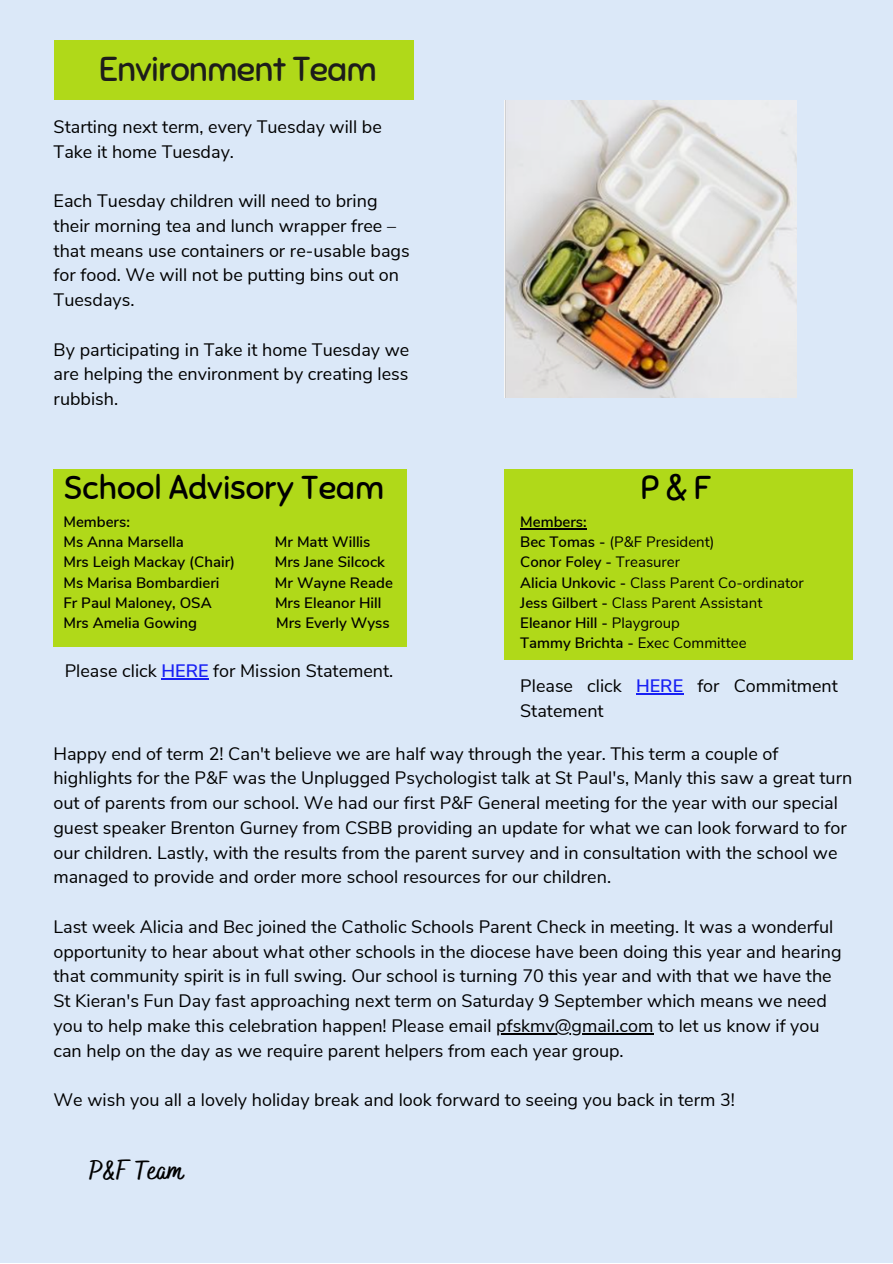
<style>
.page{position:relative;width:893px;height:1264px;background:#fff}
.page>*{position:absolute;margin:0;border:0;box-sizing:border-box;transform-origin:0 0}
.t1{font:34.5px "Sniglet";letter-spacing:-.025em;color:#1d1d1b}
.t2{font:33px "Sniglet";color:#000}
.t3{font:700 27px "Bakerie Smooth";color:#000}
.t4{font:18px/24.8px "Nunito Sans";color:#000}
.t5{font:600 15px "Nunito Sans";color:#000}
.t6{font:15px "Nunito Sans";color:#000}
.s1{font-weight:600;color:#1820f4}
.s2{font-weight:600}
.s3{font-weight:400}
</style>
<div class="page">
<div style="left:0;top:0;width:892px;height:1262px;background:#dbe8f8"></div>
<div style="left:53px;top:469px;width:353px;height:178px;background:#b0d919"></div>
<div style="left:504px;top:469px;width:348px;height:190px;background:#b0d919"></div>
<div style="left:54px;top:40px;width:359px;height:60px;background:#b0d919"></div>
<img style="left:504px;top:100px;width:292px;height:297px">
<hr style="left:161px;top:678px;width:48px;height:1px;background:#1820f4">
<hr style="left:520px;top:528px;width:66px;height:1px;background:#000">
<hr style="left:636px;top:693px;width:47px;height:1px;background:#1820f4">
<hr style="left:496px;top:1032px;width:157px;height:2px;background:#000">
<p class="t1" style="left:99px;top:48px;width:279px">Environment Team</p>
<p class="t4" style="left:54px;top:115px;width:330px">Starting next term, every Tuesday will be<br>Take it home Tuesday.</p>
<p class="t4" style="left:54px;top:189px;width:357px">Each Tuesday children will need to bring their morning tea and lunch wrapper free – that means use containers or re-usable bags for food. We will not be putting bins out on Tuesdays.</p>
<p class="t4" style="left:54px;top:337px;width:357px;text-align:justify">By participating in Take it home Tuesday we are helping the environment by creating less rubbish.</p>
<p class="t2" style="left:63px;top:467px;width:322px">School Advisory Team</p>
<p class="t5" style="left:63px;top:512px;width:68px">Members:</p>
<p class="t5" style="left:63px;top:532px;width:122px">Ms Anna Marsella</p>
<p class="t5" style="left:275px;top:532px;width:97px">Mr Matt Willis</p>
<p class="t5" style="left:63px;top:552px;width:173px">Mrs Leigh Mackay (Chair)</p>
<p class="t5" style="left:275px;top:552px;width:112px">Mrs Jane Silcock</p>
<p class="t5" style="left:63px;top:572px;width:158px">Ms Marisa Bombardieri</p>
<p class="t5" style="left:275px;top:572px;width:119px">Mr Wayne Reade</p>
<p class="t5" style="left:63px;top:593px;width:150px">Fr Paul Maloney, OSA</p>
<p class="t5" style="left:275px;top:593px;width:108px">Mrs Eleanor Hill</p>
<p class="t5" style="left:63px;top:613px;width:135px">Mrs Amelia Gowing</p>
<p class="t5" style="left:276px;top:613px;width:115px">Mrs Everly Wyss</p>
<p class="t4" style="left:65px;top:658px;width:330px">Please click <span class="s1">HERE</span> for Mission Statement.</p>
<p class="t2" style="left:640px;top:467px;width:73px">P&amp;F</p>
<p class="t5" style="left:520px;top:512px;width:68px">Members:</p>
<p class="t6" style="left:520px;top:532px;width:196px"><span class="s2">Bec Tomas -</span> (P&amp;F President)</p>
<p class="t5" style="left:520px;top:552px;width:161px">Conor Foley - <span class="s3">Treasurer</span></p>
<p class="t6" style="left:520px;top:572px;width:285px"><span class="s2">Alicia Unkovic -</span> Class Parent Co-ordinator</p>
<p class="t6" style="left:520px;top:593px;width:244px"><span class="s2">Jess Gilbert -</span> Class Parent Assistant</p>
<p class="t5" style="left:520px;top:613px;width:161px">Eleanor Hill - <span class="s3">Playgroup</span></p>
<p class="t5" style="left:520px;top:633px;width:228px">Tammy Brichta - <span class="s3">Exec Committee</span></p>
<p class="t4" style="left:520px;top:674px;width:319px">Please click <span class="s1">HERE</span> for Commitment<br>Statement</p>
<p class="t4" style="left:53px;top:741px;width:800px">Happy end of term 2! Can't believe we are half way through the year. This term a couple of highlights for the P&amp;F was the Unplugged Psychologist talk at St Paul's, Manly this saw a great turn out of parents from our school. We had our first P&amp;F General meeting for the year with our special guest speaker Brenton Gurney from CSBB providing an update for what we can look forward to for our children. Lastly, with the results from the parent survey and in consultation with the school we managed to provide and order more school resources for our children.</p>
<p class="t4" style="left:53px;top:914px;width:789px">Last week Alicia and Bec joined the Catholic Schools Parent Check in meeting. It was a wonderful opportunity to hear about what other schools in the diocese have been doing this year and hearing that community spirit is in full swing. Our school is turning 70 this year and with that we have the St Kieran's Fun Day fast approaching next term on Saturday 9 September which means we need you to help make this celebration happen! Please email pfskmv@gmail.com to let us know if you can help on the day as we require parent helpers from each year group.</p>
<p class="t4" style="left:53px;top:1087px;width:683px">We wish you all a lovely holiday break and look forward to seeing you back in term 3!</p>
<p class="t3" style="left:89px;top:1154px;width:96px">P&amp;F Team</p>
</div>
